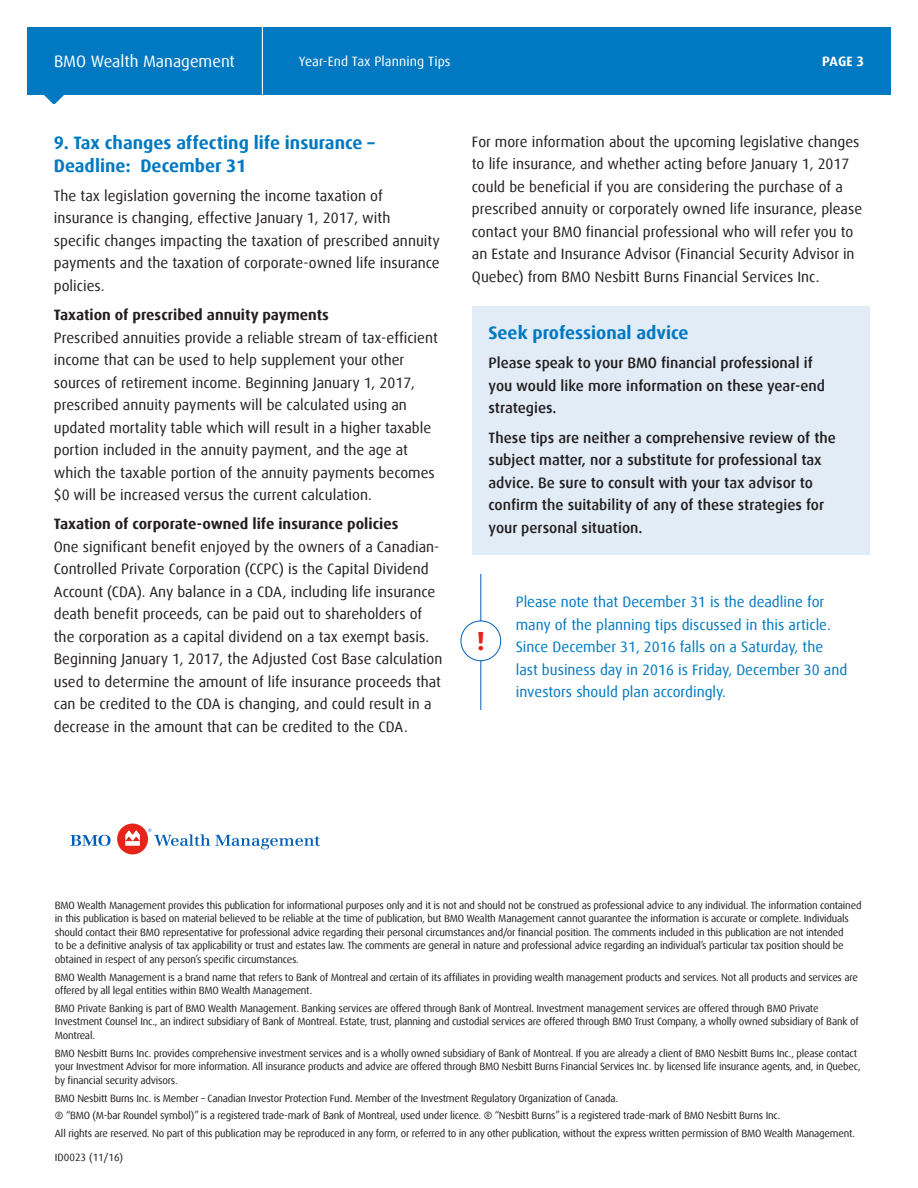
<style>
.page{position:relative;width:918px;height:1188px;background:#fff}
.page>*{position:absolute;margin:0;border:0;box-sizing:border-box;transform-origin:0 0}
.t1{font:700 26.25px "Dax Offc Pro";color:#e72419}
.Body_Copy{font:700 18px/22.5px "Dax Offc Pro";color:#0079c2}
.t2{font:16.5px "Dax Offc Pro";color:#fff}
.Body_Copy-2{font:15px/22.5px "Dax Offc Pro";color:#231f20}
.Body_Copy-3{font:500 15px/22.5px "Dax Offc Pro";color:#231f20}
.Body_Callout_Text{font:15px/22.5px "Dax Offc Pro";color:#0079c2}
.Body_Copy-4{font:700 15px "Dax Offc Pro";color:#231f20}
.t3{font:13.5px "Dax Offc Pro";letter-spacing:.01em;color:#fff}
.t4{font:700 13.5px "Dax Offc Pro";color:#fff}
.Legal_7_5_9_Black{font:10.5px/13.5px "Dax Offc Pro";letter-spacing:-.02em;color:#231f20}
.Body_Copy-5{font:10.5px "Dax Offc Pro";color:#231f20}
</style>
<div class="page">
<svg style="left:70px;top:835px;width:41px;height:11px"></svg>
<div style="left:117px;top:824px;width:31px;height:30px;background:#e72419;border-radius:50%"></div>
<svg style="left:148px;top:828px;width:172px;height:21px"></svg>
<svg style="left:125px;top:831px;width:15px;height:15px"></svg>
<div style="left:472px;top:307px;width:397px;height:248px;background:#e1ecf7"></div>
<hr style="left:480px;top:574px;width:1px;height:136px;background:#005fb9">
<div style="left:461px;top:621px;width:40px;height:40px;background:#fff;border-radius:50%"></div>
<div style="left:461px;top:621px;width:40px;height:40px;border:1px solid #005fb9;border-radius:50%"></div>
<div style="left:27px;top:27px;width:864px;height:67px;background:#0079c2"></div>
<svg style="left:43px;top:94px;width:22px;height:10px"></svg>
<hr style="left:262px;top:27px;width:1px;height:67px;background:#fff">
<h3 class="t2" style="left:54px;top:51px;width:182px">BMO Wealth Management</h3>
<p class="t3" style="left:299px;top:53px;width:153px">Year-End Tax Planning Tips</p>
<p class="t4" style="left:822px;top:53px;width:43px">PAGE 3</p>
<p class="Body_Copy" style="left:54px;top:132px;width:322px">9. Tax changes affecting life insurance –<br>Deadline: December 31</p>
<p class="Body_Copy-2" style="left:54px;top:184px;width:387px">The tax legislation governing the income taxation of insurance is changing, effective January 1, 2017, with specific changes impacting the taxation of prescribed annuity payments and the taxation of corporate-owned life insurance policies.</p>
<p class="Body_Copy-4" style="left:54px;top:305px;width:277px">Taxation of prescribed annuity payments</p>
<p class="Body_Copy-2" style="left:54px;top:326px;width:386px">Prescribed annuities provide a reliable stream of tax-efficient income that can be used to help supplement your other sources of retirement income. Beginning January 1, 2017, prescribed annuity payments will be calculated using an updated mortality table which will result in a higher taxable portion included in the annuity payment, and the age at which the taxable portion of the annuity payments becomes $0 will be increased versus the current calculation.</p>
<p class="Body_Copy-4" style="left:54px;top:514px;width:346px">Taxation of corporate-owned life insurance policies</p>
<p class="Body_Copy-2" style="left:54px;top:535px;width:390px">One significant benefit enjoyed by the owners of a Canadian-Controlled Private Corporation (CCPC) is the Capital Dividend Account (CDA). Any balance in a CDA, including life insurance death benefit proceeds, can be paid out to shareholders of the corporation as a capital dividend on a tax exempt basis.<br>Beginning January 1, 2017, the Adjusted Cost Base calculation used to determine the amount of life insurance proceeds that can be credited to the CDA is changing, and could result in a decrease in the amount that can be credited to the CDA.</p>
<p class="Body_Copy-2" style="left:472px;top:130px;width:392px">For more information about the upcoming legislative changes to life insurance, and whether acting before January 1, 2017 could be beneficial if you are considering the purchase of a prescribed annuity or corporately owned life insurance, please contact your BMO financial professional who will refer you to an Estate and Insurance Advisor (Financial Security Advisor in Quebec) from BMO Nesbitt Burns Financial Services Inc.</p>
<p class="Body_Copy" style="left:489px;top:322px;width:202px">Seek professional advice</p>
<p class="Body_Copy-3" style="left:489px;top:352px;width:338px">Please speak to your BMO financial professional if you would like more information on these year-end strategies.</p>
<p class="Body_Copy-3" style="left:489px;top:426px;width:349px">These tips are neither a comprehensive review of the subject matter, nor a substitute for professional tax advice. Be sure to consult with your tax advisor to confirm the suitability of any of these strategies for your personal situation.</p>
<p class="t1" style="left:477px;top:624px;width:10px">!</p>
<p class="Body_Callout_Text" style="left:516px;top:591px;width:333px">Please note that December 31 is the deadline for many of the planning tips discussed in this article.<br>Since December 31, 2016 falls on a Saturday, the last business day in 2016 is Friday, December 30 and investors should plan accordingly.</p>
<p class="Legal_7_5_9_Black" style="left:55px;top:898px;width:808px">BMO Wealth Management provides this publication for informational purposes only and it is not and should not be construed as professional advice to any individual. The information contained in this publication is based on material believed to be reliable at the time of publication, but BMO Wealth Management cannot guarantee the information is accurate or complete. Individuals should contact their BMO representative for professional advice regarding their personal circumstances and/or financial position. The comments included in this publication are not intended<br>to be a definitive analysis of tax applicability or trust and estates law. The comments are general in nature and professional advice regarding an individual’s particular tax position should be obtained in respect of any person’s specific circumstances.</p>
<p class="Legal_7_5_9_Black" style="left:55px;top:970px;width:805px">BMO Wealth Management is a brand name that refers to Bank of Montreal and certain of its affiliates in providing wealth management products and services. Not all products and services are offered by all legal entities within BMO Wealth Management.</p>
<p class="Legal_7_5_9_Black" style="left:55px;top:1002px;width:805px">BMO Private Banking is part of BMO Wealth Management. Banking services are offered through Bank of Montreal. Investment management services are offered through BMO Private<br>Investment Counsel Inc., an indirect subsidiary of Bank of Montreal. Estate, trust, planning and custodial services are offered through BMO Trust Company, a wholly owned subsidiary of Bank of<br>Montreal.</p>
<p class="Legal_7_5_9_Black" style="left:55px;top:1046px;width:807px">BMO Nesbitt Burns Inc. provides comprehensive investment services and is a wholly owned subsidiary of Bank of Montreal. If you are already a client of BMO Nesbitt Burns Inc., please contact your Investment Advisor for more information. All insurance products and advice are offered through BMO Nesbitt Burns Financial Services Inc. by licensed life insurance agents, and, in Quebec, by financial security advisors.</p>
<p class="Legal_7_5_9_Black" style="left:55px;top:1091px;width:565px">BMO Nesbitt Burns Inc. is Member – Canadian Investor Protection Fund. Member of the Investment Regulatory Organization of Canada.</p>
<p class="Legal_7_5_9_Black" style="left:55px;top:1109px;width:727px">® “BMO (M-bar Roundel symbol)” is a registered trade-mark of Bank of Montreal, used under licence. ® “Nesbitt Burns” is a registered trade-mark of BMO Nesbitt Burns Inc.</p>
<p class="Legal_7_5_9_Black" style="left:55px;top:1127px;width:802px">All rights are reserved. No part of this publication may be reproduced in any form, or referred to in any other publication, without the express written permission of BMO Wealth Management.</p>
<p class="Body_Copy-5" style="left:55px;top:1151px;width:70px">ID0023 (11/16)</p>
</div>
